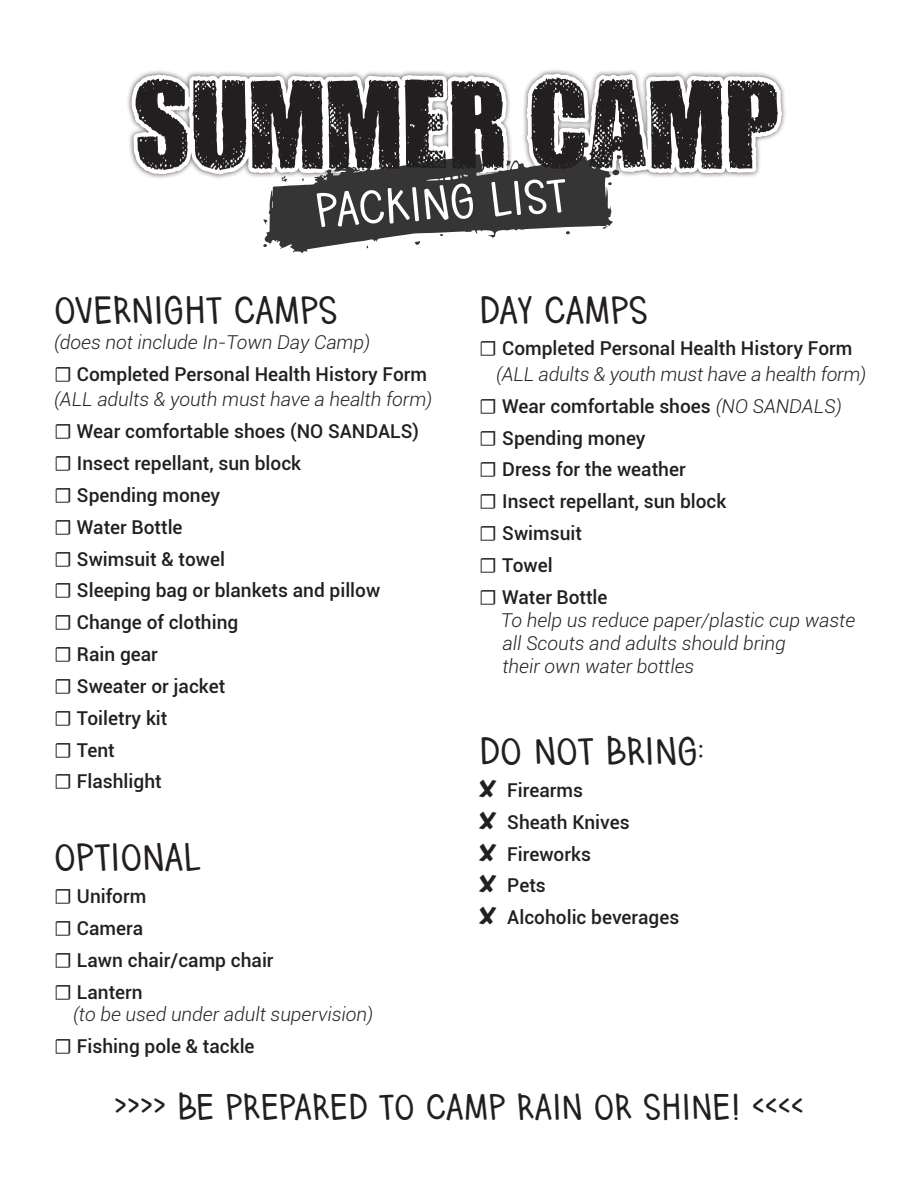
<style>
.page{position:relative;width:918px;height:1188px;background:#fff}
.page>*{position:absolute;margin:0;border:0;box-sizing:border-box;transform-origin:0 0}
.t1{font:59.25px "hodgepodgery";color:#fff}
.t2{font:47.7px "hodgepodgery";color:#231f20}
.t3{font:45px "hodgepodgery";color:#231f20}
.t4{font:500 19.05px "Roboto";color:#231f20}
.t5{font:italic 300 19.05px/22.4px "Roboto";color:#231f20}
.s1{font-family:"Minion Pro";font-weight:400;font-size:21.45px}
.s2{font-family:"Minion Pro";font-weight:400;font-style:normal;font-size:21.45px}
.s3{font-weight:500;font-style:normal}
.s4{font-weight:300;font-style:italic}
.s5{font-family:"BD Cartoon Shout";font-weight:400}
</style>
<div class="page">
<svg style="left:127px;top:70px;width:658px;height:108px"></svg>
<svg style="left:263px;top:170px;width:358px;height:84px"></svg>
<svg style="left:136px;top:78px;width:642px;height:92px;fill:#231f20"></svg>
<p class="t1" style="left:314px;top:177px;width:253px;rotate:-3deg">PACKING LIST</p>
<p class="t2" style="left:54px;top:283px;width:285px">OVERNIGHT CAMPS</p>
<p class="t5" style="left:54px;top:331px;width:318px">(does not include In-Town Day Camp)</p>
<p class="t4" style="left:54px;top:361px;width:375px"><span class="s1">☐</span> Completed Personal Health History Form</p>
<p class="t5" style="left:54px;top:388px;width:380px">(ALL adults &amp; youth must have a health form)</p>
<p class="t4" style="left:54px;top:418px;width:366px"><span class="s1">☐</span> Wear comfortable shoes (NO SANDALS)</p>
<p class="t4" style="left:54px;top:450px;width:249px"><span class="s1">☐</span> Insect repellant, sun block</p>
<p class="t4" style="left:54px;top:482px;width:168px"><span class="s1">☐</span> Spending money</p>
<p class="t4" style="left:54px;top:514px;width:130px"><span class="s1">☐</span> Water Bottle</p>
<p class="t4" style="left:54px;top:545px;width:173px"><span class="s1">☐</span> Swimsuit &amp; towel</p>
<p class="t4" style="left:54px;top:577px;width:328px"><span class="s1">☐</span> Sleeping bag or blankets and pillow</p>
<p class="t4" style="left:54px;top:609px;width:186px"><span class="s1">☐</span> Change of clothing</p>
<p class="t4" style="left:54px;top:641px;width:105px"><span class="s1">☐</span> Rain gear</p>
<p class="t4" style="left:54px;top:673px;width:173px"><span class="s1">☐</span> Sweater or jacket</p>
<p class="t4" style="left:54px;top:705px;width:115px"><span class="s1">☐</span> Toiletry kit</p>
<p class="t4" style="left:54px;top:736px;width:62px"><span class="s1">☐</span> Tent</p>
<p class="t4" style="left:54px;top:768px;width:109px"><span class="s1">☐</span> Flashlight</p>
<p class="t2" style="left:54px;top:831px;width:149px">OPTIONAL</p>
<p class="t4" style="left:54px;top:883px;width:94px"><span class="s1">☐</span> Uniform</p>
<p class="t4" style="left:54px;top:915px;width:91px"><span class="s1">☐</span> Camera</p>
<p class="t4" style="left:54px;top:947px;width:221px"><span class="s1">☐</span> Lawn chair/camp chair</p>
<p class="t5" style="left:73px;top:980px;width:302px;text-indent:-19px"><span class="s2">☐</span> <span class="s3">Lantern<br></span>(to be used under adult supervision)</p>
<p class="t4" style="left:54px;top:1032px;width:202px"><span class="s1">☐</span> Fishing pole &amp; tackle</p>
<p class="t2" style="left:479px;top:283px;width:170px">DAY CAMPS</p>
<p class="t4" style="left:479px;top:335px;width:375px"><span class="s1">☐</span> Completed Personal Health History Form</p>
<p class="t5" style="left:496px;top:362px;width:372px">(ALL adults &amp; youth must have a health form)</p>
<p class="t4" style="left:479px;top:393px;width:364px"><span class="s1">☐</span> Wear comfortable shoes <span class="s4">(NO SANDALS)</span></p>
<p class="t4" style="left:479px;top:424px;width:168px"><span class="s1">☐</span> Spending money</p>
<p class="t4" style="left:479px;top:456px;width:208px"><span class="s1">☐</span> Dress for the weather</p>
<p class="t4" style="left:479px;top:488px;width:249px"><span class="s1">☐</span> Insect repellant, sun block</p>
<p class="t4" style="left:479px;top:520px;width:104px"><span class="s1">☐</span> Swimsuit</p>
<p class="t4" style="left:479px;top:552px;width:75px"><span class="s1">☐</span> Towel</p>
<p class="t4" style="left:479px;top:584px;width:130px"><span class="s1">☐</span> Water Bottle</p>
<p class="t5" style="left:501px;top:608px;width:356px;line-height:23px">To help us reduce paper/plastic cup waste all Scouts and adults should bring</p>
<p class="t5" style="left:503px;top:654px;width:193px">their own water bottles</p>
<p class="t2" style="left:479px;top:725px;width:226px">DO NOT BRING:</p>
<p class="t4" style="left:479px;top:777px;width:105px"><span class="s5">X</span> Firearms</p>
<p class="t4" style="left:479px;top:809px;width:152px"><span class="s5">X</span> Sheath Knives</p>
<p class="t4" style="left:479px;top:840px;width:113px"><span class="s5">X</span> Fireworks</p>
<p class="t4" style="left:479px;top:872px;width:68px"><span class="s5">X</span> Pets</p>
<p class="t4" style="left:479px;top:904px;width:202px"><span class="s5">X</span> Alcoholic beverages</p>
<p class="t3" style="left:114px;top:1082px;width:692px">&gt;&gt;&gt;&gt; BE PREPARED TO CAMP RAIN OR SHINE! &lt;&lt;&lt;&lt;</p>
</div>
